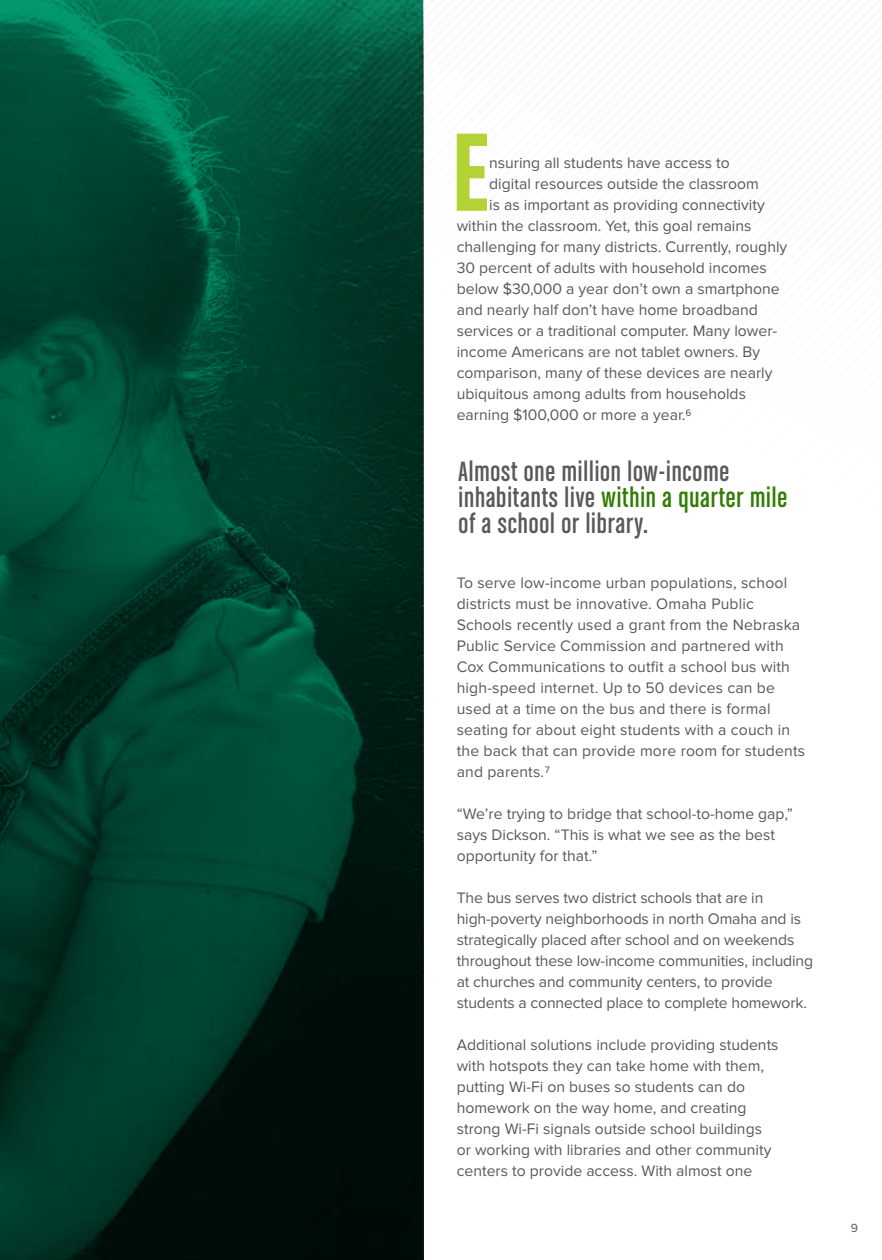
<style>
.page{position:relative;width:882px;height:1260px;background:#fff}
.page>*{position:absolute;margin:0;border:0;box-sizing:border-box;transform-origin:0 0}
.t1{font:700 78.92px "Gobold";color:#b3d235}
.t2{font:29.75px/26.2px "Chalet Comprime Cologne Sixty";letter-spacing:.03em;color:#58595b}
.t3{font:15.75px/21px "Proxima Nova";color:#58595b}
.t4{font:12.25px "Proxima Nova";color:#58595b}
.s1{color:#327c03}
</style>
<div class="page">
<svg style="left:0;top:901px;width:423px;height:359px;background:#002419"></svg>
<svg style="left:1px;top:0;width:423px;height:901px;background:#004531"></svg>
<svg style="left:0;top:0;width:1px;height:901px"></svg>
<h1 class="t1" style="left:452px;top:121px;width:40px">E</h1>
<p class="t3" style="left:489px;top:152px;width:242px">nsuring all students have access to</p>
<p class="t3" style="left:489px;top:173px;width:271px">digital resources outside the classroom</p>
<p class="t3" style="left:489px;top:194px;width:277px">is as important as providing connectivity</p>
<p class="t3" style="left:457px;top:215px;width:296px">within the classroom. Yet, this goal remains</p>
<p class="t3" style="left:457px;top:236px;width:332px">challenging for many districts. Currently, roughly</p>
<p class="t3" style="left:457px;top:257px;width:312px">30 percent of adults with household incomes</p>
<p class="t3" style="left:457px;top:278px;width:325px">below $30,000 a year don’t own a smartphone</p>
<p class="t3" style="left:457px;top:299px;width:303px">and nearly half don’t have home broadband</p>
<p class="t3" style="left:457px;top:320px;width:322px">services or a traditional computer. Many lower-</p>
<p class="t3" style="left:457px;top:341px;width:305px">income Americans are not tablet owners. By</p>
<p class="t3" style="left:457px;top:362px;width:317px">comparison, many of these devices are nearly</p>
<p class="t3" style="left:457px;top:383px;width:291px">ubiquitous among adults from households</p>
<p class="t3" style="left:457px;top:404px;width:236px">earning $100,000 or more a year.6</p>
<h2 class="t2" style="left:459px;top:458px;width:330px">Almost one million low-income inhabitants live <span class="s1">within a quarter mile </span>of a school or library.</h2>
<p class="t3" style="left:457px;top:572px;width:350px">To serve low-income urban populations, school districts must be innovative. Omaha Public Schools recently used a grant from the Nebraska Public Service Commission and partnered with Cox Communications to outfit a school bus with high-speed internet. Up to 50 devices can be used at a time on the bus and there is formal seating for about eight students with a couch in the back that can provide more room for students and parents.7</p>
<p class="t3" style="left:457px;top:803px;width:338px">“We’re trying to bridge that school-to-home gap,” says Dickson. “This is what we see as the best opportunity for that.”</p>
<p class="t3" style="left:457px;top:887px;width:358px">The bus serves two district schools that are in high-poverty neighborhoods in north Omaha and is strategically placed after school and on weekends throughout these low-income communities, including at churches and community centers, to provide students a connected place to complete homework.</p>
<p class="t3" style="left:457px;top:1034px;width:323px">Additional solutions include providing students with hotspots they can take home with them, putting Wi-Fi on buses so students can do homework on the way home, and creating strong Wi-Fi signals outside school buildings or working with libraries and other community centers to provide access. With almost one</p>
<p class="t4" style="left:851px;top:1221px;width:9px">9</p>
</div>
